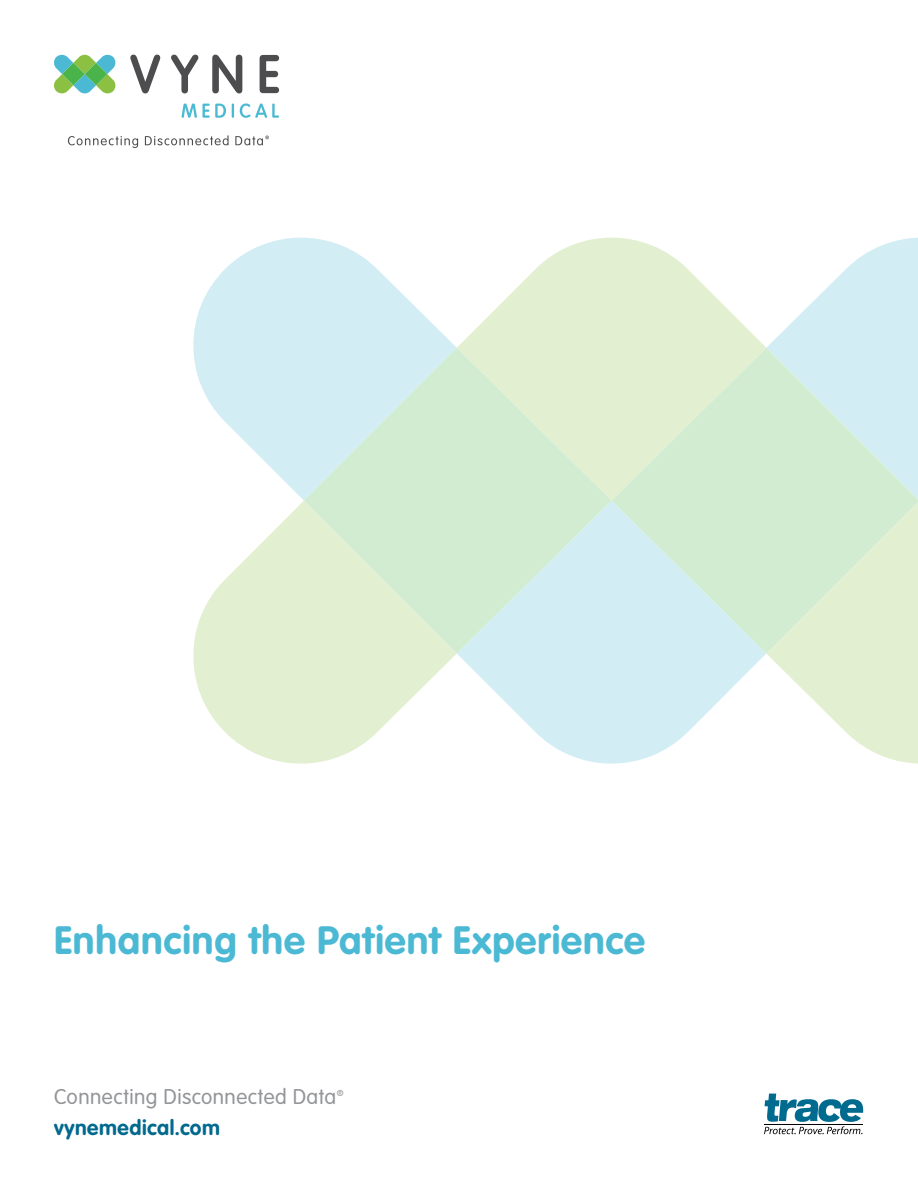
<style>
.page{position:relative;width:918px;height:1188px;background:#fff}
.page>*{position:absolute;margin:0;border:0;box-sizing:border-box;transform-origin:0 0}
.t1{font:700 39px "VAG Rounded Std";letter-spacing:.02em;color:#4cb9d4}
.t2{font:300 21px "VAG Rounded Std";letter-spacing:.025em;color:#939598}
.t3{font:700 21px "VAG Rounded Std";letter-spacing:.025em;color:#00698e}
.t4{font:300 8.55px "VAG Rounded Std";color:#939598}
</style>
<div class="page">
<svg style="left:457px;top:238px;width:309px;height:110px;fill:#e2efd0"></svg>
<svg style="left:193px;top:501px;width:263px;height:263px;fill:#e2efd0"></svg>
<svg style="left:766px;top:238px;width:152px;height:526px"></svg>
<svg style="left:457px;top:654px;width:309px;height:110px;fill:#d2edf4"></svg>
<svg style="left:193px;top:238px;width:264px;height:263px;fill:#d2edf4"></svg>
<svg style="left:304px;top:348px;width:308px;height:306px;background:#d6edda"></svg>
<svg style="left:612px;top:348px;width:306px;height:306px;background:#d6edda"></svg>
<svg style="left:764px;top:1094px;width:100px;height:40px"></svg>
<hr style="left:764px;top:1124px;width:99px;height:1px;background:#000">
<svg style="left:54px;top:54px;width:62px;height:40px"></svg>
<svg style="left:182px;top:103px;width:15px;height:15px"></svg>
<svg style="left:203px;top:104px;width:23px;height:14px"></svg>
<svg style="left:232px;top:103px;width:2px;height:15px"></svg>
<svg style="left:240px;top:103px;width:39px;height:15px"></svg>
<svg style="left:130px;top:55px;width:30px;height:38px"></svg>
<svg style="left:171px;top:55px;width:27px;height:38px"></svg>
<svg style="left:212px;top:55px;width:30px;height:38px"></svg>
<svg style="left:260px;top:55px;width:19px;height:38px"></svg>
<svg style="left:68px;top:136px;width:70px;height:12px"></svg>
<svg style="left:145px;top:135px;width:84px;height:10px"></svg>
<svg style="left:235px;top:136px;width:34px;height:9px"></svg>
<p class="t1" style="left:54px;top:918px;width:593px">Enhancing the Patient Experience</p>
<p class="t2" style="left:54px;top:1085px;width:284px">Connecting Disconnected Data</p>
<p class="t4" style="left:337px;top:1088px;width:8px">®</p>
<p class="t3" style="left:54px;top:1115px;width:168px">vynemedical.com</p>
</div>
